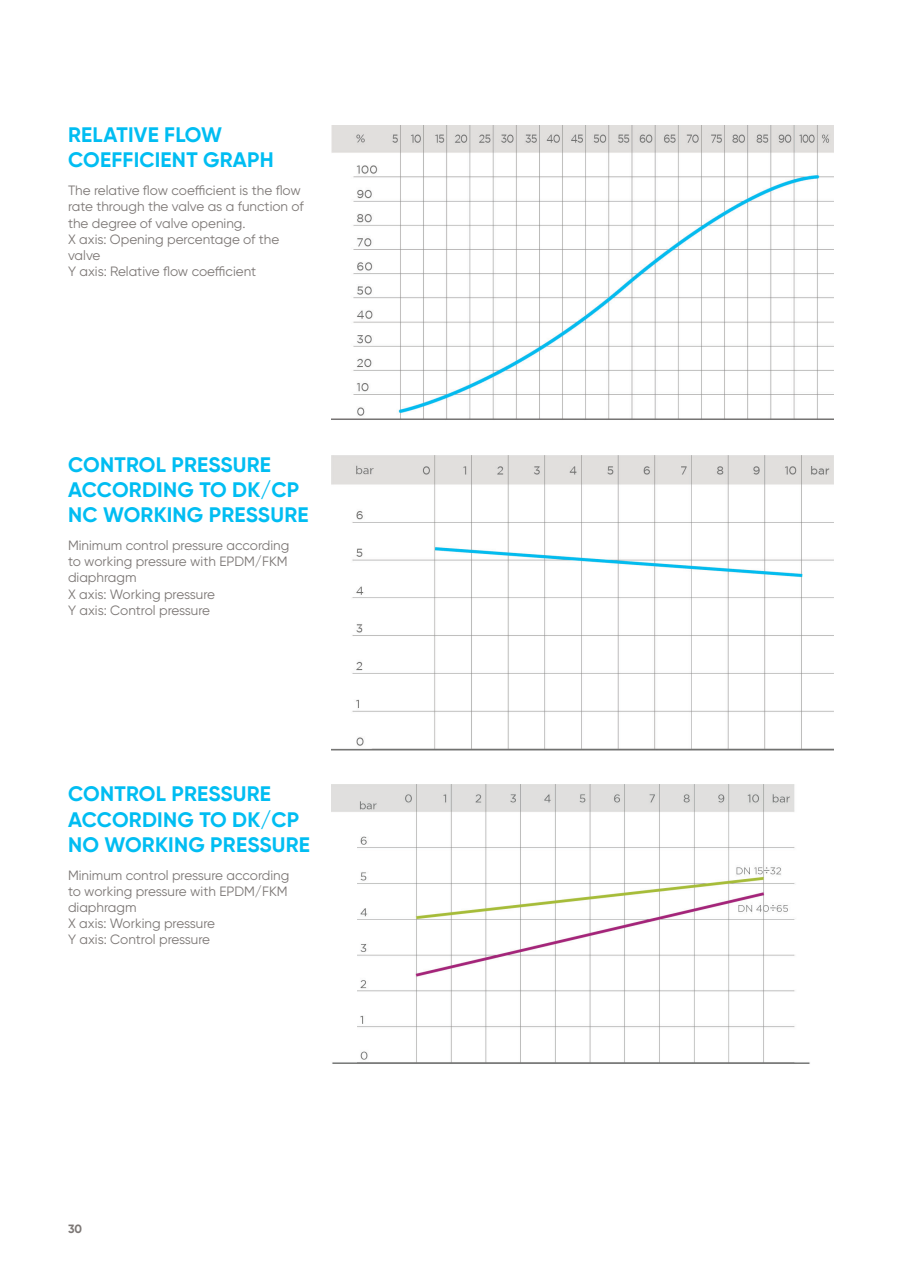
<style>
.page{position:relative;width:910px;height:1280px;background:#fff}
.page>*{position:absolute;margin:0;border:0;box-sizing:border-box;transform-origin:0 0}
.t1{font:700 21px/25.2px "Gilroy";letter-spacing:.01em;color:#01bdf2}
.t2{font:13.5px/16.2px "Gilroy";color:#7c7775}
.t3{font:700 12px "Gilroy";color:#7c7775}
</style>
<div class="page">
<img style="left:332px;top:125px;width:501px;height:295px">
<img style="left:332px;top:455px;width:501px;height:295px">
<img style="left:332px;top:785px;width:478px;height:279px">
<h1 class="t1" style="left:68px;top:122px;width:207px">RELATIVE FLOW<br>COEFFICIENT GRAPH</h1>
<p class="t2" style="left:68px;top:182px;width:237px">The relative flow coefficient is the flow rate through the valve as a function of the degree of valve opening.<br>X axis: Opening percentage of the valve<br>Y axis: Relative flow coefficient</p>
<h1 class="t1" style="left:68px;top:452px;width:242px">CONTROL PRESSURE<br>ACCORDING TO DK/CP<br>NC WORKING PRESSURE</h1>
<p class="t2" style="left:68px;top:537px;width:223px">Minimum control pressure according to working pressure with EPDM/FKM diaphragm<br>X axis: Working pressure<br>Y axis: Control pressure</p>
<h1 class="t1" style="left:68px;top:781px;width:243px">CONTROL PRESSURE<br>ACCORDING TO DK/CP<br>NO WORKING PRESSURE</h1>
<p class="t2" style="left:68px;top:867px;width:223px">Minimum control pressure according to working pressure with EPDM/FKM diaphragm<br>X axis: Working pressure<br>Y axis: Control pressure</p>
<p class="t3" style="left:68px;top:1221px;width:16px">30</p>
</div>
